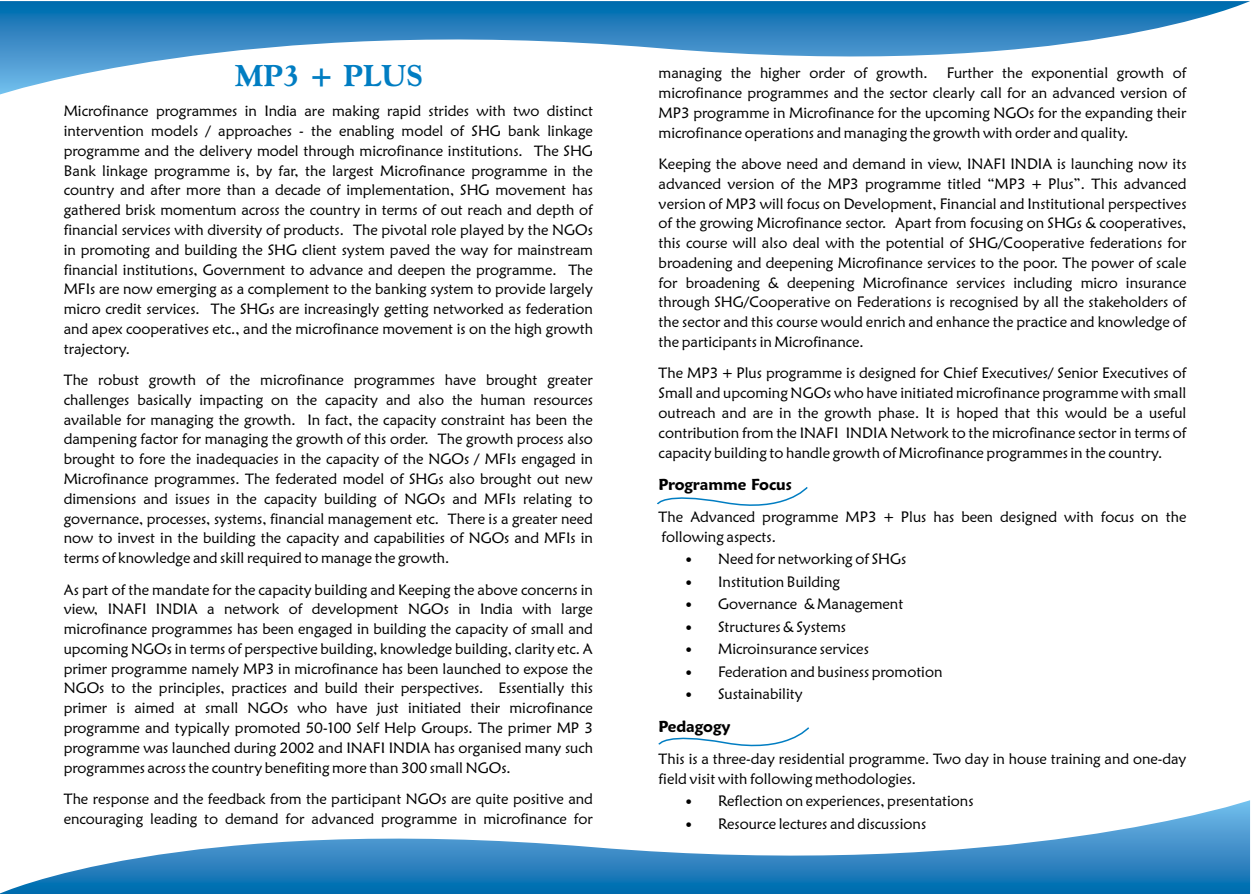
<style>
.page{position:relative;width:1251px;height:894px;background:#fff}
.page>*{position:absolute;margin:0;border:0;box-sizing:border-box;transform-origin:0 0}
.t1{font:800 30px "Goudy Old Style";color:#007dc2}
.t2{font:700 15.75px "Maiandra GD";color:#000}
.t3{font:15px/19.8px "Maiandra GD";color:#000;text-align:justify}
</style>
<div class="page">
<img style="left:0;top:1px;width:1250px;height:94px">
<img style="left:0;top:800px;width:1250px;height:94px">
<svg style="left:657px;top:487px;width:151px;height:19px"></svg>
<svg style="left:658px;top:727px;width:152px;height:20px"></svg>
<svg style="left:687px;top:800px;width:4px;height:4px"></svg>
<svg style="left:687px;top:822px;width:4px;height:4px"></svg>
<h1 class="t1" style="left:235px;top:64px;width:190px">MP3 + PLUS</h1>
<p class="t3" style="left:64px;top:103px;width:531px">Microfinance programmes in India are making rapid strides with two distinct intervention models / approaches - the enabling model of SHG bank linkage programme and the delivery model through microfinance institutions. The SHG Bank linkage programme is, by far, the largest Microfinance programme in the country and after more than a decade of implementation, SHG movement has gathered brisk momentum across the country in terms of out reach and depth of financial services with diversity of products. The pivotal role played by the NGOs in promoting and building the SHG client system paved the way for mainstream financial institutions, Government to advance and deepen the programme. The MFIs are now emerging as a complement to the banking system to provide largely micro credit services. The SHGs are increasingly getting networked as federation and apex cooperatives etc., and the microfinance movement is on the high growth trajectory.</p>
<p class="t3" style="left:64px;top:371px;width:531px">The robust growth of the microfinance programmes have brought greater challenges basically impacting on the capacity and also the human resources available for managing the growth. In fact, the capacity constraint has been the dampening factor for managing the growth of this order. The growth process also brought to fore the inadequacies in the capacity of the NGOs / MFIs engaged in Microfinance programmes. The federated model of SHGs also brought out new dimensions and issues in the capacity building of NGOs and MFIs relating to governance, processes, systems, financial management etc. There is a greater need now to invest in the building the capacity and capabilities of NGOs and MFIs in terms of knowledge and skill required to manage the growth.</p>
<p class="t3" style="left:64px;top:581px;width:531px">As part of the mandate for the capacity building and Keeping the above concerns in view, INAFI INDIA a network of development NGOs in India with large microfinance programmes has been engaged in building the capacity of small and upcoming NGOs in terms of perspective building, knowledge building, clarity etc. A primer programme namely MP3 in microfinance has been launched to expose the NGOs to the principles, practices and build their perspectives. Essentially this primer is aimed at small NGOs who have just initiated their microfinance programme and typically promoted 50-100 Self Help Groups. The primer MP 3 programme was launched during 2002 and INAFI INDIA has organised many such programmes across the country benefiting more than 300 small NGOs.</p>
<p class="t3" style="left:64px;top:790px;width:531px">The response and the feedback from the participant NGOs are quite positive and encouraging leading to demand for advanced programme in microfinance for</p>
<p class="t3" style="left:659px;top:64px;width:529px;text-indent:288px">Further the exponential growth of microfinance programmes and the sector clearly call for an advanced version of MP3 programme in Microfinance for the upcoming NGOs for the expanding their microfinance operations and managing the growth with order and quality.</p>
<p class="t3" style="left:659px;top:155px;width:529px">Keeping the above need and demand in view, INAFI INDIA is launching now its advanced version of the MP3 programme titled “MP3 + Plus”. This advanced version of MP3 will focus on Development, Financial and Institutional perspectives of the growing Microfinance sector. Apart from focusing on SHGs &amp; cooperatives, this course will also deal with the potential of SHG/Cooperative federations for broadening and deepening Microfinance services to the poor. The power of scale for broadening &amp; deepening Microfinance services including micro insurance through SHG/Cooperative on Federations is recognised by all the stakeholders of the sector and this course would enrich and enhance the practice and knowledge of the participants in Microfinance.</p>
<p class="t3" style="left:659px;top:365px;width:529px">The MP3 + Plus programme is designed for Chief Executives/ Senior Executives of Small and upcoming NGOs who have initiated microfinance programme with small outreach and are in the growth phase. It is hoped that this would be a useful contribution from the INAFI INDIA Network to the microfinance sector in terms of capacity building to handle growth of Microfinance programmes in the country.</p>
<p class="t2" style="left:659px;top:478px;width:135px">Programme Focus</p>
<p class="t3" style="left:659px;top:508px;width:529px">The Advanced programme MP3 + Plus has been designed with focus on the following aspects.</p>
<p class="t3" style="left:718px;top:549px;width:226px;line-height:22.5px;text-align:left">Need for networking of SHGs<br>Institution Building<br>Governance &amp; Management<br>Structures &amp; Systems<br>Microinsurance services<br>Federation and business promotion<br>Sustainability</p>
<p class="t2" style="left:659px;top:720px;width:73px">Pedagogy</p>
<p class="t3" style="left:659px;top:750px;width:529px">This is a three-day residential programme. Two day in house training and one-day field visit with following methodologies.</p>
<p class="t3" style="left:718px;top:791px;width:257px;line-height:22.5px">Reflection on experiences, presentations<br>Resource lectures and discussions</p>
<p class="t3" style="left:659px;top:64px;width:271px">managing the higher order of growth.</p>
</div>
